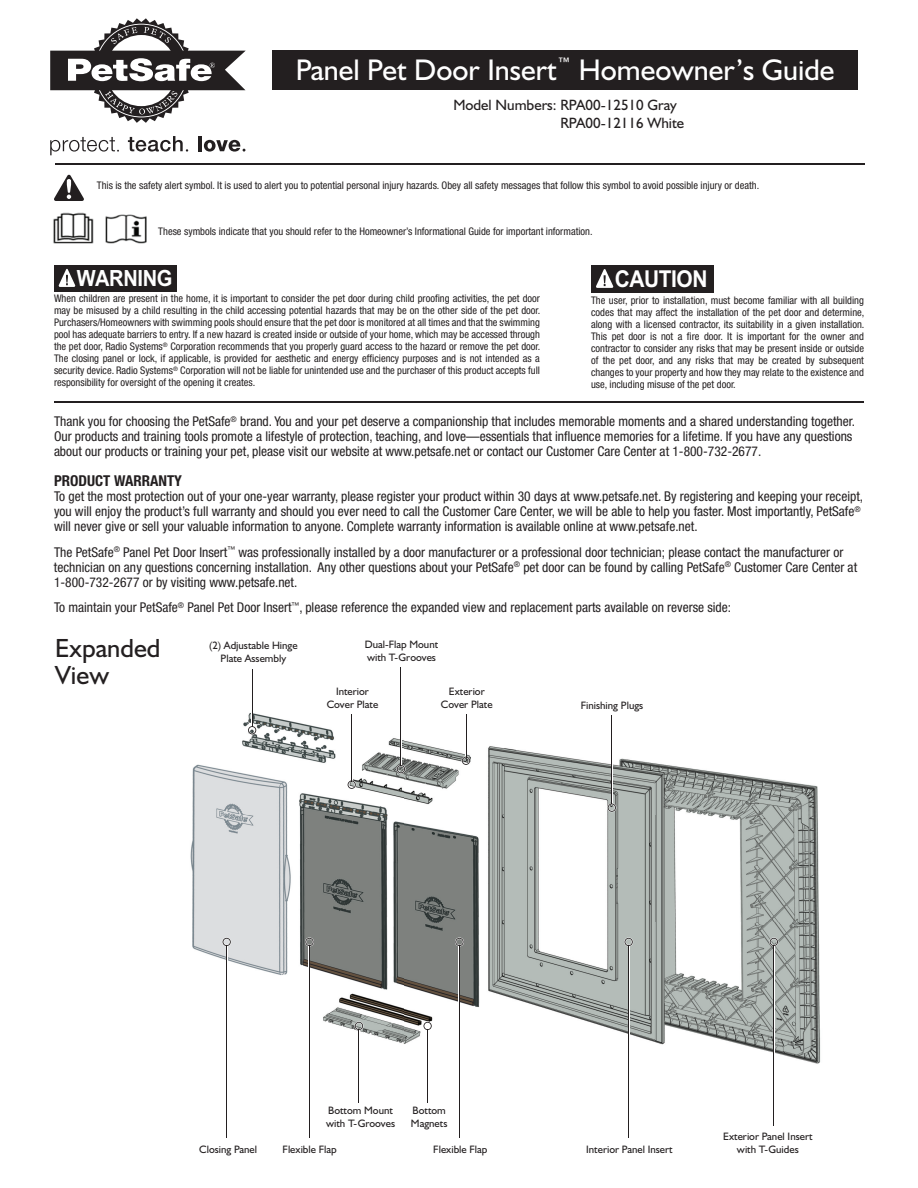
<style>
.page{position:relative;width:918px;height:1188px;background:#fff}
.page>*{position:absolute;margin:0;border:0;box-sizing:border-box;transform-origin:0 0}
.t1{font:30px "Humanist 521 BT";color:#fff}
.t2{font:26.4px/26.4px "Humanist 521 BT";color:#231f20}
.t3{font:700 23.25px "Arial";letter-spacing:-.02em;color:#fff;scale:.9 1}
.t4{font:700 22.35px "Arial";letter-spacing:-.02em;color:#fff;scale:.9 1}
.t5{font:15px/18px "Humanist 521 BT";color:#231f20}
.t6{font:700 condensed 15px "Helvetica Neue";color:#231f20}
.t7{font:condensed 13.5px/15px "Helvetica Neue";color:#231f20}
.t8{font:10.8px/12.9px "Humanist 521 BT";color:#231f20;text-align:center}
.t9{font:condensed 10.5px/12px "Helvetica Neue";color:#231f20;text-align:justify}
</style>
<div class="page">
<img style="left:190px;top:712px;width:631px;height:352px">
<hr style="left:226px;top:946px;width:2px;height:193px;background:#fff">
<hr style="left:226px;top:946px;width:1px;height:192px;background:#231f20">
<svg style="left:222px;top:937px;width:9px;height:9px"></svg>
<hr style="left:309px;top:946px;width:1px;height:192px;background:#231f20">
<svg style="left:305px;top:937px;width:9px;height:9px"></svg>
<hr style="left:459px;top:946px;width:1px;height:192px;background:#231f20">
<svg style="left:455px;top:937px;width:9px;height:9px"></svg>
<hr style="left:358px;top:1030px;width:2px;height:73px;background:#fff">
<hr style="left:359px;top:1030px;width:1px;height:73px;background:#231f20">
<svg style="left:354px;top:1021px;width:10px;height:9px"></svg>
<hr style="left:427px;top:1030px;width:1px;height:73px;background:#231f20">
<svg style="left:423px;top:1021px;width:9px;height:9px"></svg>
<hr style="left:611px;top:715px;width:2px;height:89px;background:#fff">
<hr style="left:611px;top:715px;width:1px;height:89px;background:#231f20">
<svg style="left:607px;top:803px;width:9px;height:9px"></svg>
<hr style="left:628px;top:946px;width:2px;height:193px;background:#fff">
<hr style="left:628px;top:946px;width:1px;height:192px;background:#231f20">
<svg style="left:624px;top:937px;width:9px;height:9px"></svg>
<hr style="left:773px;top:946px;width:2px;height:181px;background:#fff">
<hr style="left:773px;top:946px;width:1px;height:180px;background:#231f20">
<svg style="left:769px;top:937px;width:9px;height:9px"></svg>
<hr style="left:351px;top:714px;width:2px;height:67px;background:#fff">
<hr style="left:351px;top:714px;width:1px;height:67px;background:#231f20">
<svg style="left:347px;top:780px;width:9px;height:9px"></svg>
<hr style="left:465px;top:714px;width:2px;height:43px;background:#fff">
<hr style="left:466px;top:714px;width:1px;height:43px;background:#231f20">
<svg style="left:461px;top:756px;width:10px;height:9px"></svg>
<hr style="left:251px;top:669px;width:2px;height:58px;background:#fff">
<hr style="left:252px;top:669px;width:1px;height:58px;background:#231f20">
<svg style="left:248px;top:726px;width:9px;height:9px"></svg>
<hr style="left:400px;top:667px;width:2px;height:99px;background:#fff">
<hr style="left:401px;top:668px;width:1px;height:98px;background:#231f20">
<svg style="left:396px;top:765px;width:9px;height:9px"></svg>
<svg style="left:50px;top:18px;width:196px;height:105px"></svg>
<hr style="left:198px;top:136px;width:4px;height:15px;background:#231f20">
<svg style="left:50px;top:137px;width:69px;height:18px"></svg>
<svg style="left:128px;top:136px;width:60px;height:16px"></svg>
<svg style="left:204px;top:140px;width:41px;height:12px"></svg>
<div style="left:272px;top:50px;width:586px;height:40px;background:#231f20"></div>
<div style="left:54px;top:265px;width:123px;height:26px;background:#231f20"></div>
<svg style="left:58px;top:269px;width:18px;height:18px"></svg>
<div style="left:591px;top:265px;width:123px;height:27px;background:#231f20"></div>
<svg style="left:596px;top:269px;width:18px;height:19px"></svg>
<hr style="left:55px;top:163px;width:810px;height:1px;background:#231f20">
<hr style="left:54px;top:401px;width:810px;height:2px;background:#231f20">
<svg style="left:54px;top:175px;width:30px;height:26px"></svg>
<img style="left:105px;top:214px;width:42px;height:30px">
<img style="left:53px;top:212px;width:41px;height:32px">
<h1 class="t1" style="left:296px;top:59px;width:540px">Panel Pet Door Insert<sup>™</sup> Homeowner’s Guide</h1>
<h3 class="t5" style="left:560px;top:97px;width:125px;text-indent:-107px">Model Numbers: RPA00-12510 Gray<br>RPA00-12116 White</h3>
<p class="t9" style="left:97px;top:181px;width:664px">This is the safety alert symbol. It is used to alert you to potential personal injury hazards. Obey all safety messages that follow this symbol to avoid possible injury or death.</p>
<p class="t9" style="left:158px;top:226px;width:436px">These symbols indicate that you should refer to the Homeowner’s Informational Guide for important information.</p>
<h3 class="t4" style="left:77px;top:270px;width:108px">WARNING</h3>
<p class="t9" style="left:54px;top:294px;width:488px">When children are present in the home, it is important to consider the pet door during child proofing activities, the pet door may be misused by a child resulting in the child accessing potential hazards that may be on the other side of the pet door.<br>Purchasers/Homeowners with swimming pools should ensure that the pet door is monitored at all times and that the swimming pool has adequate barriers to entry. If a new hazard is created inside or outside of your home, which may be accessed through the pet door, Radio Systems<sup>®</sup> Corporation recommends that you properly guard access to the hazard or remove the pet door.<br>The closing panel or lock, if applicable, is provided for aesthetic and energy efficiency purposes and is not intended as a security device. Radio Systems<sup>®</sup> Corporation will not be liable for unintended use and the purchaser of this product accepts full responsibility for oversight of the opening it creates.</p>
<h3 class="t3" style="left:615px;top:270px;width:105px">CAUTION</h3>
<p class="t9" style="left:591px;top:295px;width:275px">The user, prior to installation, must become familiar with all building codes that may affect the installation of the pet door and determine, along with a licensed contractor, its suitability in a given installation.<br>This pet door is not a fire door. It is important for the owner and contractor to consider any risks that may be present inside or outside of the pet door, and any risks that may be created by subsequent changes to your property and how they may relate to the existence and use, including misuse of the pet door.</p>
<p class="t7" style="left:54px;top:415px;width:803px">Thank you for choosing the PetSafe<sup>®</sup> brand. You and your pet deserve a companionship that includes memorable moments and a shared understanding together.<br>Our products and training tools promote a lifestyle of protection, teaching, and love—essentials that influence memories for a lifetime. If you have any questions about our products or training your pet, please visit our website at www.petsafe.net or contact our Customer Care Center at 1-800-732-2677.</p>
<h3 class="t6" style="left:54px;top:476px;width:130px">PRODUCT WARRANTY</h3>
<p class="t7" style="left:54px;top:490px;width:811px">To get the most protection out of your one-year warranty, please register your product within 30 days at www.petsafe.net. By registering and keeping your receipt, you will enjoy the product’s full warranty and should you ever need to call the Customer Care Center, we will be able to help you faster. Most importantly, PetSafe<sup>® </sup>will never give or sell your valuable information to anyone. Complete warranty information is available online at www.petsafe.net.</p>
<p class="t7" style="left:54px;top:546px;width:805px">The PetSafe<sup>®</sup> Panel Pet Door Insert<sup>™</sup> was professionally installed by a door manufacturer or a professional door technician; please contact the manufacturer or technician on any questions concerning installation. Any other questions about your PetSafe<sup>®</sup> pet door can be found by calling PetSafe<sup>®</sup> Customer Care Center at<br>1-800-732-2677 or by visiting www.petsafe.net.</p>
<p class="t7" style="left:54px;top:601px;width:679px">To maintain your PetSafe<sup>®</sup> Panel Pet Door Insert<sup>™</sup>, please reference the expanded view and replacement parts available on reverse side:</p>
<h2 class="t2" style="left:55px;top:638px;width:107px">Expanded<br>View</h2>
<p class="t8" style="left:209px;top:640px;width:90px">(2) Adjustable Hinge<br>Plate Assembly</p>
<p class="t8" style="left:365px;top:639px;width:75px;text-align:left">Dual-Flap Mount with T-Grooves</p>
<p class="t8" style="left:327px;top:687px;width:53px">Interior<br>Cover Plate</p>
<p class="t8" style="left:441px;top:687px;width:53px">Exterior<br>Cover Plate</p>
<p class="t8" style="left:581px;top:700px;width:64px">Finishing Plugs</p>
<p class="t8" style="left:326px;top:1105px;width:71px;text-align:left">Bottom Mount with T-Grooves</p>
<p class="t8" style="left:411px;top:1105px;width:38px;text-align:left">Bottom<br>Magnets</p>
<p class="t8" style="left:199px;top:1144px;width:59px">Closing Panel</p>
<p class="t8" style="left:283px;top:1144px;width:56px">Flexible Flap</p>
<p class="t8" style="left:433px;top:1144px;width:56px">Flexible Flap</p>
<p class="t8" style="left:586px;top:1144px;width:88px">Interior Panel Insert</p>
<p class="t8" style="left:723px;top:1131px;width:91px">Exterior Panel Insert with T-Guides</p>
</div>
